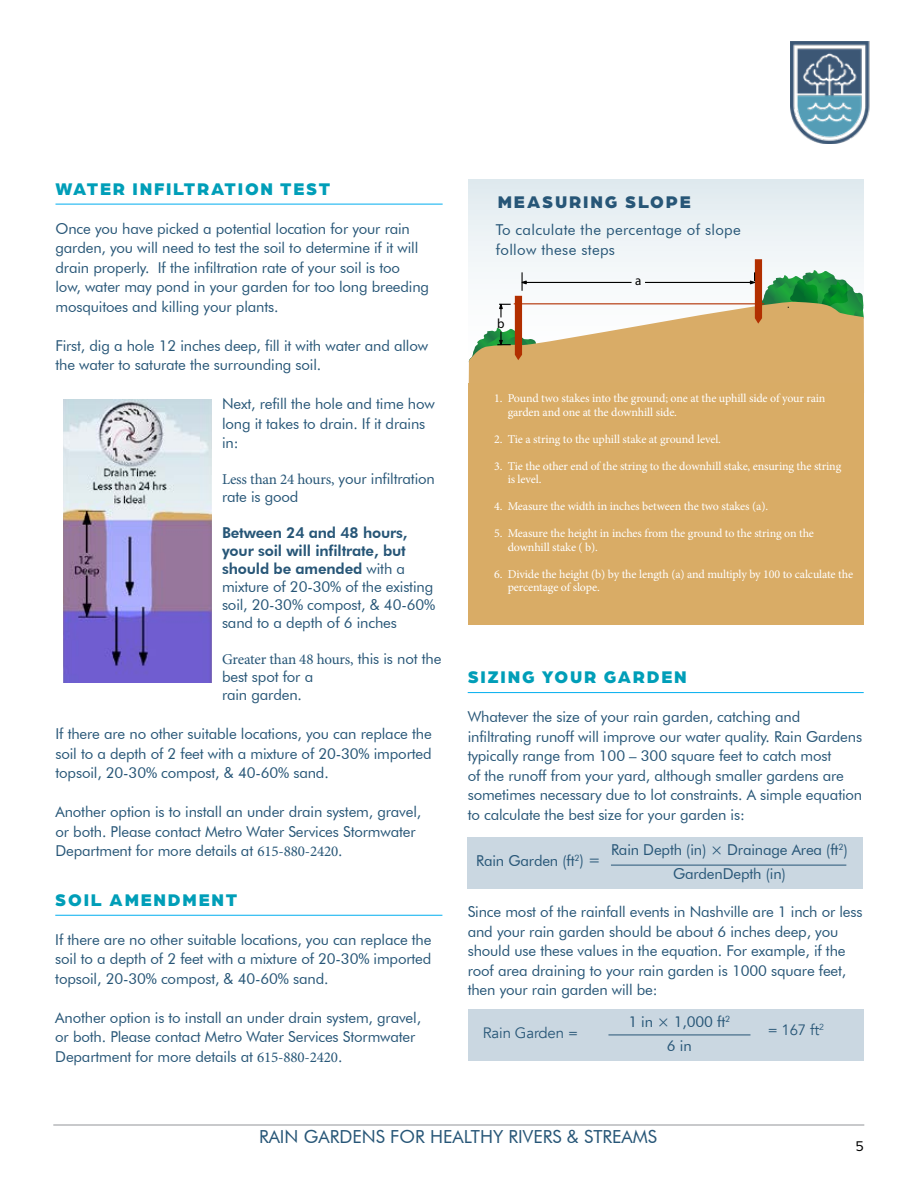
<style>
.page{position:relative;width:918px;height:1188px;background:#fff}
.page>*{position:absolute;margin:0;border:0;box-sizing:border-box;transform-origin:0 0}
.t1{font:900 18px "Arboria";letter-spacing:.1em;color:#009eb8}
.t2{font:18px "Futura BT";color:#275677}
.t3{font:900 18px "Arboria";letter-spacing:.1em;color:#275677}
.t4{font:15px/19.5px "Futura BT";letter-spacing:-.01em;color:#275677}
.t5{font:15px "Minion Pro";letter-spacing:-.015em;color:#275677}
.t6{font:15px/19.5px "Futura BT";letter-spacing:.02em;color:#275677}
.t7{font:15px "Avenir";letter-spacing:-.01em;color:#275677}
.t8{font:15px "Arboria";color:#000}
.t9{font:13.5px "Myriad";color:#000}
.t10{font:12px/13.5px "Minion Pro";letter-spacing:-.01em;color:#fff}
.s1{font-family:"Futura BT"}
.s2{font-weight:800}
.s3{font-family:"Minion Pro"}
</style>
<div class="page">
<img style="left:64px;top:399px;width:147px;height:283px">
<div style="left:469px;top:180px;width:395px;height:212px;background:#e9f0f3"></div>
<svg style="left:469px;top:259px;width:395px;height:124px"></svg>
<div style="left:469px;top:383px;width:395px;height:242px;background:#d9ac66"></div>
<img style="left:791px;top:41px;width:79px;height:102px">
<hr style="left:54px;top:1125px;width:810px;height:1px;background:#939598">
<hr style="left:55px;top:204px;width:388px;height:1px;background:#00aeef">
<hr style="left:55px;top:915px;width:387px;height:1px;background:#00aeef">
<hr style="left:468px;top:692px;width:396px;height:1px;background:#00aeef">
<div style="left:468px;top:838px;width:395px;height:51px;background:#cad7e1"></div>
<div style="left:468px;top:1009px;width:395px;height:51px;background:#cad7e1"></div>
<hr style="left:611px;top:865px;width:235px;height:1px;background:#275677">
<hr style="left:608px;top:1035px;width:142px;height:1px;background:#275677">
<p class="t1" style="left:55px;top:176px;width:276px">WATER INFILTRATION TEST</p>
<p class="t4" style="left:55px;top:219px;width:375px">Once you have picked a potential location for your rain garden, you will need to test the soil to determine if it will drain properly. If the infiltration rate of your soil is too low, water may pond in your garden for too long breeding mosquitoes and killing your plants.</p>
<p class="t4" style="left:55px;top:336px;width:374px">First, dig a hole 12 inches deep, fill it with water and allow the water to saturate the surrounding soil.</p>
<p class="t4" style="left:222px;top:394px;width:214px">Next, refill the hole and time how long it takes to drain. If it drains in:</p>
<p class="t5" style="left:222px;top:469px;width:214px">Less than 24 hours, <span class="s1">your infiltration</span></p>
<p class="t4" style="left:222px;top:487px;width:78px">rate is good</p>
<p class="t4" style="left:222px;top:524px;width:215px;line-height:18px"><span class="s2">Between 24 and 48 hours, your soil will infiltrate, but should be amended</span> with a mixture of 20-30% of the existing soil, 20-30% compost, &amp; 40-60% sand to a depth of 6 inches</p>
<p class="t5" style="left:222px;top:649px;width:221px">Greater than 48 hours, <span class="s1">this is not the</span></p>
<p class="t4" style="left:222px;top:668px;width:93px;line-height:18px">best spot for a rain garden.</p>
<p class="t4" style="left:55px;top:724px;width:378px;text-align:justify">If there are no other suitable locations, you can replace the soil to a depth of 2 feet with a mixture of 20-30% imported topsoil, 20-30% compost, &amp; 40-60% sand.</p>
<p class="t4" style="left:55px;top:802px;width:367px">Another option is to install an under drain system, gravel, or both. Please contact Metro Water Services Stormwater<br>Department for more details at <span class="s3">615-880-2420</span>.</p>
<p class="t1" style="left:55px;top:887px;width:183px">SOIL AMENDMENT</p>
<p class="t4" style="left:55px;top:930px;width:378px;text-align:justify">If there are no other suitable locations, you can replace the soil to a depth of 2 feet with a mixture of 20-30% imported topsoil, 20-30% compost, &amp; 40-60% sand.</p>
<p class="t4" style="left:55px;top:1008px;width:367px">Another option is to install an under drain system, gravel, or both. Please contact Metro Water Services Stormwater<br>Department for more details at <span class="s3">615-880-2420</span>.</p>
<p class="t3" style="left:498px;top:189px;width:194px">MEASURING SLOPE</p>
<p class="t6" style="left:496px;top:220px;width:247px">To calculate the percentage of slope follow these steps</p>
<p class="t9" style="left:497px;top:316px;width:9px">b</p>
<p class="t9" style="left:635px;top:274px;width:8px">a</p>
<p class="t10" style="left:508px;top:392px;width:319px;text-indent:-14px">1. Pound two stakes into the ground; one at the uphill side of your rain garden and one at the downhill side.</p>
<p class="t10" style="left:494px;top:432px;width:228px">2. Tie a string to the uphill stake at ground level.</p>
<p class="t10" style="left:508px;top:459px;width:335px;text-indent:-14px">3. Tie the other end of the string to the downhill stake, ensuring the string is level.</p>
<p class="t10" style="left:494px;top:500px;width:275px">4. Measure the width in inches between the two stakes (a).</p>
<p class="t10" style="left:508px;top:527px;width:308px;text-indent:-14px">5. Measure the height in inches from the ground to the string on the downhill stake ( b).</p>
<p class="t10" style="left:508px;top:567px;width:347px;text-indent:-14px">6. Divide the height (b) by the length (a) and multiply by 100 to calculate the percentage of slope.</p>
<p class="t1" style="left:468px;top:664px;width:221px">SIZING YOUR GARDEN</p>
<p class="t4" style="left:468px;top:707px;width:396px">Whatever the size of your rain garden, catching and infiltrating runoff will improve our water quality. Rain Gardens typically range from 100 – 300 square feet to catch most<br>of the runoff from your yard, although smaller gardens are sometimes necessary due to lot constraints. A simple equation to calculate the best size for your garden is:</p>
<p class="t4" style="left:476px;top:850px;width:126px">Rain Garden (ft<sup>2</sup>) =</p>
<p class="t4" style="left:611px;top:838px;width:238px;line-height:24px;text-align:center">Rain Depth (in) × Drainage Area (ft<sup>2</sup>)<br>GardenDepth (in)</p>
<p class="t4" style="left:468px;top:902px;width:396px">Since most of the rainfall events in Nashville are 1 inch or less and your rain garden should be about 6 inches deep, you should use these values in the equation. For example, if the roof area draining to your rain garden is 1000 square feet, then your rain garden will be:</p>
<p class="t4" style="left:628px;top:1009px;width:103px;line-height:24px;text-align:center">1 in × 1,000 ft<sup>2<br></sup>6 in</p>
<p class="t7" style="left:483px;top:1024px;width:97px">Rain Garden =</p>
<p class="t7" style="left:768px;top:1020px;width:58px">= 167 ft<sup>2</sup></p>
<p class="t2" style="left:259px;top:1126px;width:400px">RAIN GARDENS FOR HEALTHY RIVERS &amp; STREAMS</p>
<p class="t8" style="left:855px;top:1136px;width:10px">5</p>
</div>
